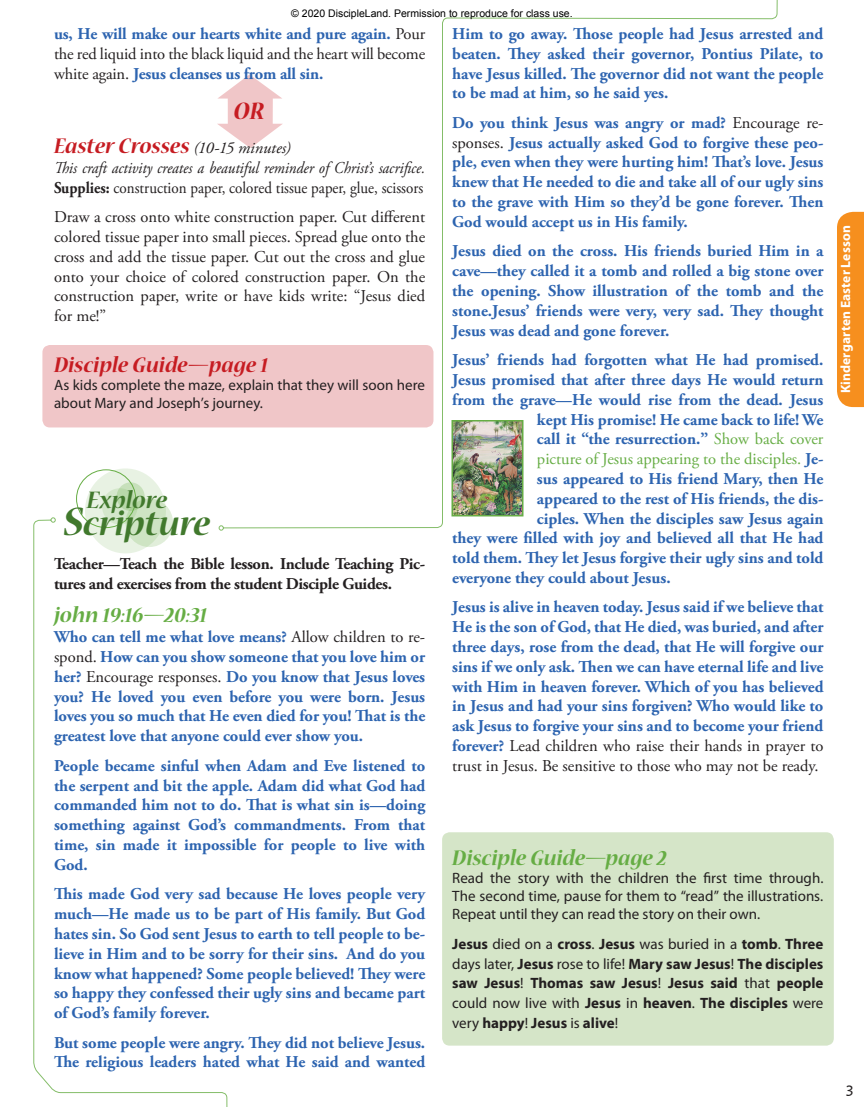
<style>
.page{position:relative;width:864px;height:1107px;background:#fff}
.page>*{position:absolute;margin:0;border:0;box-sizing:border-box;transform-origin:0 0}
.t1{font:italic 700 39px "Nueva Std";letter-spacing:-.005em;color:#41792d}
.t2{font:italic 700 27px "Nueva Std";letter-spacing:-.005em;color:#41792d}
.t3{font:italic 700 27px "Nueva Std";color:#c61c22}
.t4{font:italic 700 24px "Nueva Std";color:#66ad44}
.t5{font:italic 700 24px "Nueva Std";color:#c61c22}
.t6{font:700 16.5px/19.8px "Adobe Garamond Pro";color:#2d64b0;text-align:justify}
.t7{font:16.5px/19.8px "Adobe Garamond Pro";color:#231f20;text-align:justify}
.t8{font:italic 16.5px/19.8px "Adobe Garamond Pro";color:#231f20}
.t9{font:700 16.5px/19.8px "Adobe Garamond Pro";letter-spacing:-.02em;color:#231f20}
.t10{font:16.5px "Adobe Garamond Pro";color:#66ad44}
.t11{font:15px/18px "Myriad Pro";color:#231f20}
.t12{font:700 15px/19.8px "Myriad Pro";color:#231f20;text-align:justify}
.t13{font:15px "Maiandra GD";color:#231f20}
.t14{font:700 13.5px "Myriad Pro";letter-spacing:.01em;color:#fff}
.t15{font:10.5px "Arial";color:#000}
.s1{font-weight:400;color:#231f20}
.s2{font-family:"Nueva Std";font-weight:700;font-size:24px;color:#c61c22}
.s3{font-weight:700;font-style:normal}
.s4{font-style:normal}
.s5{font-size:45px}
.s6{font-weight:400;color:#66ad44}
.s7{font-weight:700;color:#2d64b0}
.s8{font-weight:400}
</style>
<div class="page">
<div style="left:442px;top:832px;width:392px;height:214px;background:#d5e5c8;border-radius:8px"></div>
<svg style="left:33px;top:517px;width:194px;height:590px"></svg>
<svg style="left:219px;top:0;width:559px;height:531px"></svg>
<div style="left:42px;top:345px;width:391px;height:83px;background:#f0c6c8;border-radius:8px"></div>
<div style="left:85px;top:468px;width:81px;height:85px;background:#e8f2e3;border-radius:50%"></div>
<svg style="left:126px;top:499px;width:47px;height:48px;background:#d2e6c7"></svg>
<div style="left:76px;top:470px;width:60px;height:58px;border:1px solid #66ad44;border-radius:50%"></div>
<svg style="left:102px;top:488px;width:36px;height:37px"></svg>
<svg style="left:117px;top:482px;width:28px;height:29px"></svg>
<div style="left:837px;top:212px;width:27px;height:195px;background:#f68f1e"></div>
<p class="t15" style="left:291px;top:7px;width:283px">© 2020 DiscipleLand. Permission to reproduce for class use.</p>
<p class="t6" style="left:54px;top:24px;width:373px">us, He will make our hearts white and pure again. <span class="s1">Pour the red liquid into the black liquid and the heart will become white again.</span> Jesus cleanses us from all sin.</p>
<h2 class="t3" style="left:233px;top:99px;width:32px">OR</h2>
<p class="t8" style="left:54px;top:138px;width:373px"><span class="s2">Easter Crosses</span> (10-15 minutes)<br>This craft activity creates a beautiful reminder of Christ’s sacrifice.<br><span class="s3">Supplies:</span> <span class="s4">construction paper, colored tissue paper, glue, scissors</span></p>
<p class="t7" style="left:54px;top:208px;width:373px">Draw a cross onto white construction paper. Cut different colored tissue paper into small pieces. Spread glue onto the cross and add the tissue paper. Cut out the cross and glue onto your choice of colored construction paper. On the construction paper, write or have kids write: “Jesus died for me!”</p>
<h3 class="t5" style="left:54px;top:354px;width:215px">Disciple Guide—page 1</h3>
<p class="t11" style="left:54px;top:376px;width:373px">As kids complete the maze, explain that they will soon here about Mary and Joseph’s journey.</p>
<h2 class="t2" style="left:87px;top:488px;width:82px">Explore</h2>
<h1 class="t1" style="left:63px;top:506px;width:149px"><span class="s5">S</span>cripture</h1>
<p class="t9" style="left:54px;top:554px;width:373px">Teacher—Teach the Bible lesson. Include Teaching Pic&shy;tures and exercises from the student Disciple Guides.</p>
<h3 class="t4" style="left:54px;top:604px;width:155px">john 19:16—20:31</h3>
<p class="t6" style="left:54px;top:627px;width:373px">Who can tell me what love means? <span class="s1">Allow children to re&shy;spond.</span> How can you show someone that you love him or her? <span class="s1">Encourage responses.</span> Do you know that Jesus loves you? He loved you even before you were born. Jesus loves you so much that He even died for you! That is the greatest love that anyone could ever show you.</p>
<p class="t6" style="left:54px;top:756px;width:373px">People became sinful when Adam and Eve listened to the serpent and bit the apple. Adam did what God had commanded him not to do. That is what sin is—doing something against God’s commandments. From that time, sin made it impossible for people to live with God.</p>
<p class="t6" style="left:54px;top:884px;width:373px">This made God very sad because He loves people very much—He made us to be part of His family. But God hates sin. So God sent Jesus to earth to tell people to be&shy;lieve in Him and to be sorry for their sins. And do you know what happened? Some people believed! They were so happy they confessed their ugly sins and became part of God’s family forever.</p>
<p class="t6" style="left:54px;top:1033px;width:373px">But some people were angry. They did not believe Jesus.<br>The religious leaders hated what He said and wanted</p>
<p class="t6" style="left:452px;top:24px;width:373px">Him to go away. Those people had Jesus arrested and beaten. They asked their governor, Pontius Pilate, to have Jesus killed. The governor did not want the people to be mad at him, so he said yes.</p>
<p class="t6" style="left:452px;top:113px;width:373px">Do you think Jesus was angry or mad? <span class="s1">Encourage re&shy;sponses.</span> Jesus actually asked God to forgive these peo&shy;ple, even when they were hurting him! That’s love. Jesus knew that He needed to die and take all of our ugly sins to the grave with Him so they’d be gone forever. Then God would accept us in His family.</p>
<p class="t6" style="left:452px;top:242px;width:373px">Jesus died on the cross. His friends buried Him in a cave—they called it a tomb and rolled a big stone over the opening. Show illustration of the tomb and the stone.Jesus’ friends were very, very sad. They thought Jesus was dead and gone forever.</p>
<p class="t6" style="left:452px;top:350px;width:373px">Jesus’ friends had forgotten what He had promised.</p>
<p class="t6" style="left:452px;top:370px;width:373px">Jesus promised that after three days He would return</p>
<p class="t6" style="left:452px;top:390px;width:373px">from the grave—He would rise from the dead. Jesus</p>
<p class="t6" style="left:537px;top:410px;width:288px">kept His promise! He came back to life! We</p>
<p class="t6" style="left:537px;top:429px;width:288px">call it “the resurrection.” <span class="s6">Show back cover</span></p>
<p class="t10" style="left:537px;top:449px;width:288px">picture of Jesus appearing to the disciples. <span class="s7">Je-</span></p>
<p class="t6" style="left:537px;top:469px;width:288px">sus appeared to His friend Mary, then He</p>
<p class="t6" style="left:537px;top:489px;width:288px">appeared to the rest of His friends, the dis-</p>
<p class="t6" style="left:537px;top:509px;width:288px">ciples. When the disciples saw Jesus again</p>
<p class="t6" style="left:452px;top:528px;width:373px">they were filled with joy and believed all that He had</p>
<p class="t6" style="left:452px;top:548px;width:373px">told them. They let Jesus forgive their ugly sins and told</p>
<p class="t6" style="left:452px;top:568px;width:220px">everyone they could about Jesus.</p>
<p class="t6" style="left:452px;top:598px;width:373px">Jesus is alive in heaven today. Jesus said if we believe that He is the son of God, that He died, was buried, and after three days, rose from the dead, that He will forgive our sins if we only ask. Then we can have eternal life and live with Him in heaven forever. Which of you has believed in Jesus and had your sins forgiven? Who would like to ask Jesus to forgive your sins and to become your friend forever? <span class="s1">Lead children who raise their hands in prayer to trust in Jesus. Be sensitive to those who may not be ready.</span></p>
<h3 class="t4" style="left:452px;top:847px;width:216px">Disciple Guide—page 2</h3>
<p class="t11" style="left:452px;top:869px;width:373px;text-align:justify">Read the story with the children the first time through.<br>The second time, pause for them to “read” the illustrations.<br>Repeat until they can read the story on their own.</p>
<p class="t12" style="left:452px;top:933px;width:373px">Jesus <span class="s8">died on a</span> cross<span class="s8">.</span> Jesus <span class="s8">was buried in a</span> tomb<span class="s8">.</span> Three <span class="s8">days later,</span> Jesus <span class="s8">rose to life!</span> Mary saw Jesus<span class="s8">!</span> The disciples saw Jesus<span class="s8">!</span> Thomas saw Jesus<span class="s8">!</span> Jesus said <span class="s8">that</span> people <span class="s8">could now live with</span> Jesus <span class="s8">in</span> heaven<span class="s8">.</span> The disciples <span class="s8">were very</span> happy<span class="s8">!</span> Jesus <span class="s8">is</span> alive<span class="s8">!</span></p>
<p class="t14" style="left:837px;top:393px;width:169px;rotate:-90deg">Kindergarten Easter Lesson</p>
<p class="t13" style="left:845px;top:1081px;width:10px">3</p>
</div>
